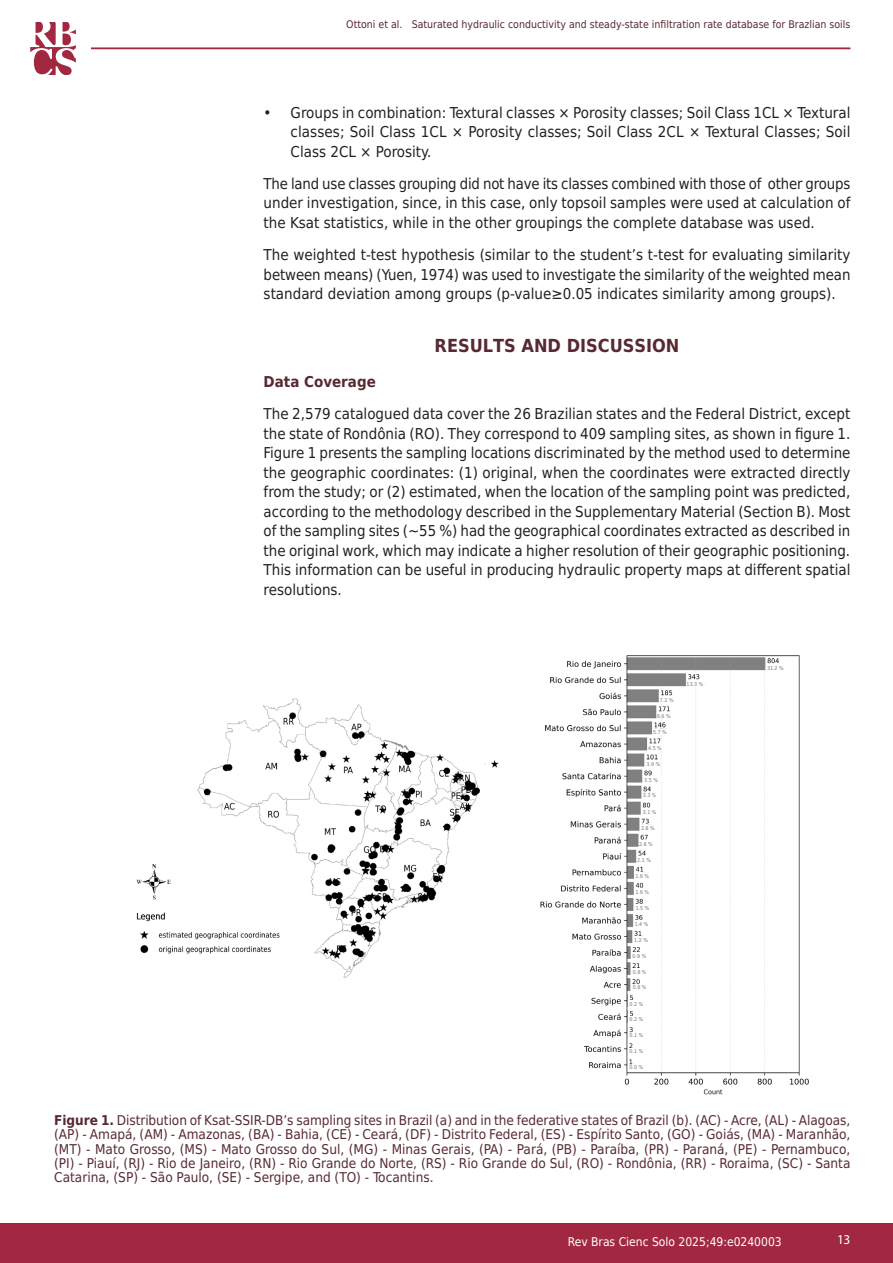
<style>
.page{position:relative;width:893px;height:1263px;background:#fff}
.page>*{position:absolute;margin:0;border:0;box-sizing:border-box;transform-origin:0 0}
.Subtítulo_1{font:700 18px "DejaVu Sans Condensed";color:#582931}
.Texto__EN{font:15px/19.5px "DejaVu Sans Condensed";color:#231f20;text-align:justify}
.Subtítulo_2{font:700 15px "DejaVu Sans Condensed";color:#582931}
.Tabela_Figura_Título{font:13.5px/14.2px "DejaVu Sans Condensed";color:#582931;text-align:justify}
.t1{font:13.5px "Myriad Pro";color:#fff}
.t2{font:12px "DejaVu Sans Condensed";color:#fff}
.t3{font:10.5px "DejaVu Sans Condensed";color:#582931}
.t4{font:5.25px "DejaVu Sans Condensed";color:#777776}
.s1{font-weight:700}
</style>
<div class="page">
<div style="left:0;top:1223px;width:893px;height:40px;background:#a22842"></div>
<hr style="left:91px;top:47px;width:759px;height:2px;background:#a22842">
<svg style="left:30px;top:22px;width:46px;height:52px"></svg>
<img style="left:136px;top:698px;width:363px;height:280px">
<img style="left:540px;top:655px;width:269px;height:440px">
<div style="left:767px;top:664px;width:18px;height:8px;background:#fff"></div>
<div style="left:688px;top:680px;width:17px;height:6px;background:#fff"></div>
<div style="left:660px;top:696px;width:14px;height:6px;background:#fff"></div>
<div style="left:658px;top:712px;width:14px;height:6px;background:#fff"></div>
<div style="left:653px;top:729px;width:15px;height:5px;background:#fff"></div>
<div style="left:648px;top:744px;width:15px;height:6px;background:#fff"></div>
<div style="left:645px;top:760px;width:15px;height:6px;background:#fff"></div>
<div style="left:644px;top:776px;width:17px;height:5px;background:#fff"></div>
<div style="left:643px;top:793px;width:17px;height:6px;background:#fff"></div>
<div style="left:643px;top:808px;width:17px;height:6px;background:#fff"></div>
<div style="left:641px;top:825px;width:17px;height:5px;background:#fff"></div>
<div style="left:639px;top:840px;width:17px;height:6px;background:#fff"></div>
<div style="left:637px;top:856px;width:17px;height:6px;background:#fff"></div>
<div style="left:636px;top:873px;width:17px;height:5px;background:#fff"></div>
<div style="left:636px;top:889px;width:17px;height:6px;background:#fff"></div>
<div style="left:634px;top:904px;width:17px;height:6px;background:#fff"></div>
<div style="left:634px;top:920px;width:17px;height:5px;background:#fff"></div>
<div style="left:634px;top:936px;width:17px;height:6px;background:#fff"></div>
<div style="left:631px;top:953px;width:17px;height:5px;background:#fff"></div>
<div style="left:631px;top:968px;width:17px;height:6px;background:#fff"></div>
<div style="left:631px;top:985px;width:17px;height:6px;background:#fff"></div>
<div style="left:630px;top:1000px;width:17px;height:6px;background:#fff"></div>
<div style="left:630px;top:1016px;width:17px;height:6px;background:#fff"></div>
<div style="left:630px;top:1033px;width:17px;height:6px;background:#fff"></div>
<div style="left:628px;top:1048px;width:17px;height:6px;background:#fff"></div>
<div style="left:628px;top:1065px;width:17px;height:5px;background:#fff"></div>
<p class="t3" style="left:346px;top:15px;width:506px">Ottoni et al. Saturated hydraulic conductivity and steady-state infiltration rate database for Brazlian soils</p>
<p class="Texto__EN" style="left:291px;top:102px;width:561px;text-indent:-27px">• Groups in combination: Textural classes × Porosity classes; Soil Class 1CL × Textural classes; Soil Class 1CL × Porosity classes; Soil Class 2CL × Textural Classes; Soil Class 2CL × Porosity.</p>
<p class="Texto__EN" style="left:264px;top:173px;width:588px">The land use classes grouping did not have its classes combined with those of other groups under investigation, since, in this case, only topsoil samples were used at calculation of the Ksat statistics, while in the other groupings the complete database was used.</p>
<p class="Texto__EN" style="left:264px;top:245px;width:588px">The weighted t-test hypothesis (similar to the student’s t-test for evaluating similarity between means) (Yuen, 1974) was used to investigate the similarity of the weighted mean standard deviation among groups (p-value≥0.05 indicates similarity among groups).</p>
<p class="Subtítulo_1" style="left:435px;top:331px;width:246px">RESULTS AND DISCUSSION</p>
<p class="Subtítulo_2" style="left:264px;top:369px;width:114px">Data Coverage</p>
<p class="Texto__EN" style="left:264px;top:404px;width:588px">The 2,579 catalogued data cover the 26 Brazilian states and the Federal District, except the state of Rondônia (RO). They correspond to 409 sampling sites, as shown in figure 1.<br>Figure 1 presents the sampling locations discriminated by the method used to determine the geographic coordinates: (1) original, when the coordinates were extracted directly from the study; or (2) estimated, when the location of the sampling point was predicted, according to the methodology described in the Supplementary Material (Section B). Most of the sampling sites (~55 %) had the geographical coordinates extracted as described in the original work, which may indicate a higher resolution of their geographic positioning.<br>This information can be useful in producing hydraulic property maps at different spatial resolutions.</p>
<p class="t4" style="left:660px;top:695px;width:15px">7.2 %</p>
<p class="t4" style="left:657px;top:712px;width:15px">6.6 %</p>
<p class="t4" style="left:653px;top:728px;width:15px">5.7 %</p>
<p class="t4" style="left:648px;top:744px;width:15px">4.5 %</p>
<p class="t4" style="left:647px;top:759px;width:15px">3.9 %</p>
<p class="t4" style="left:644px;top:775px;width:15px">3.5 %</p>
<p class="t4" style="left:643px;top:791px;width:15px">3.3 %</p>
<p class="t4" style="left:643px;top:807px;width:15px">3.1 %</p>
<p class="t4" style="left:641px;top:823px;width:15px">2.8 %</p>
<p class="t4" style="left:639px;top:840px;width:15px">2.6 %</p>
<p class="t4" style="left:637px;top:856px;width:15px">2.1 %</p>
<p class="t4" style="left:635px;top:871px;width:15px">1.6 %</p>
<p class="t4" style="left:635px;top:887px;width:15px">1.6 %</p>
<p class="t4" style="left:636px;top:903px;width:15px">1.5 %</p>
<p class="t4" style="left:635px;top:919px;width:15px">1.4 %</p>
<p class="t4" style="left:634px;top:935px;width:15px">1.2 %</p>
<p class="t4" style="left:633px;top:952px;width:15px">0.9 %</p>
<p class="t4" style="left:633px;top:967px;width:15px">0.8 %</p>
<p class="t4" style="left:633px;top:983px;width:15px">0.8 %</p>
<p class="t4" style="left:630px;top:999px;width:15px">0.2 %</p>
<p class="t4" style="left:630px;top:1014px;width:15px">0.2 %</p>
<p class="t4" style="left:630px;top:1031px;width:15px">0.1 %</p>
<p class="t4" style="left:630px;top:1047px;width:15px">0.1 %</p>
<p class="t4" style="left:630px;top:1062px;width:15px">0.0 %</p>
<p class="t4" style="left:687px;top:680px;width:18px">13.3 %</p>
<p class="t4" style="left:767px;top:663px;width:18px">31.2 %</p>
<p class="Tabela_Figura_Título" style="left:54px;top:1113px;width:798px"><span class="s1">Figure 1.</span> Distribution of Ksat-SSIR-DB’s sampling sites in Brazil (a) and in the federative states of Brazil (b). (AC) - Acre, (AL) - Alagoas, (AP) - Amapá, (AM) - Amazonas, (BA) - Bahia, (CE) - Ceará, (DF) - Distrito Federal, (ES) - Espírito Santo, (GO) - Goiás, (MA) - Maranhão, (MT) - Mato Grosso, (MS) - Mato Grosso do Sul, (MG) - Minas Gerais, (PA) - Pará, (PB) - Paraíba, (PR) - Paraná, (PE) - Pernambuco, (PI) - Piauí, (RJ) - Rio de Janeiro, (RN) - Rio Grande do Norte, (RS) - Rio Grande do Sul, (RO) - Rondônia, (RR) - Roraima, (SC) - Santa Catarina, (SP) - São Paulo, (SE) - Sergipe, and (TO) - Tocantins.</p>
<p class="t2" style="left:568px;top:1231px;width:215px">Rev Bras Cienc Solo 2025;49:e0240003</p>
<p class="t1" style="left:837px;top:1231px;width:15px">13</p>
</div>
